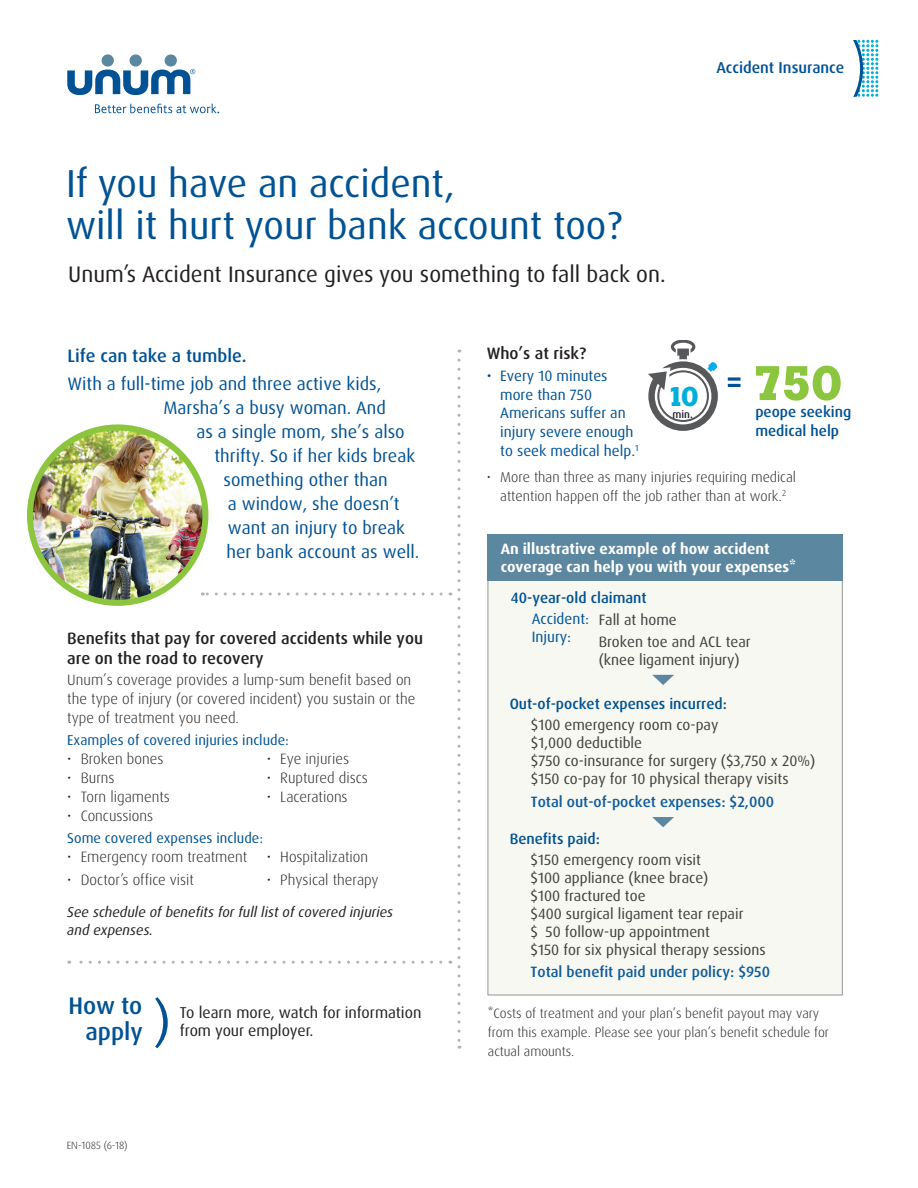
<style>
.page{position:relative;width:918px;height:1188px;background:#fff}
.page>*{position:absolute;margin:0;border:0;box-sizing:border-box;transform-origin:0 0}
.t1{font:39px/42px "Dax Pro";color:#005294}
.t2{font:700 27px "Boton";color:#00aedc}
.t3{font:500 24px/25.5px "Dax Pro";color:#005294;text-align:right}
.t4{font:22.5px "Dax Pro";color:#231f20}
.t5{font:18px "Dax Pro";color:#005294}
.t6{font:500 18px "Dax Pro";color:#005294}
.t7{font:500 16.5px/20.2px "Dax Pro";color:#231f20}
.t8{font:15.75px/18.8px "Dax Pro";color:#231f20}
.t9{font:500 15.75px "Dax Pro";color:#005294}
.t10{font:15px/18px "Dax Pro";color:#3e3e3f}
.t11{font:300 15px/18.8px "Dax Pro";color:#231f20}
.t12{font:15px/18.8px "Dax Pro";color:#005294}
.t13{font:500 15px/18.8px "Dax Pro";color:#005294}
.t14{font:700 15px/18.8px "Dax Pro";color:#fff}
.t15{font:500 15px "Dax Pro";color:#105c9c}
.t16{font:300 14.25px/18.8px "Dax Pro";color:#231f20;text-align:center}
.t17{font:italic 14.25px/18px "Dax Pro";color:#231f20}
.t18{font:14.25px "Dax Pro";color:#005294}
.t19{font:300 13.5px/18.8px "Dax Pro";color:#231f20}
.t20{font:300 10.5px "Dax Pro";color:#231f20}
.t21{font:500 10.5px "Dax Pro";color:#231f20}
.s1{color:#004a8c}
.s2{font-size:15px}
</style>
<div class="page">
<div style="left:102px;top:54px;width:12px;height:13px;background:#5c87a1;border-radius:50%"></div>
<div style="left:130px;top:54px;width:12px;height:13px;background:#5c87a1;border-radius:50%"></div>
<div style="left:165px;top:54px;width:12px;height:13px;background:#5c87a1;border-radius:50%"></div>
<svg style="left:67px;top:69px;width:128px;height:26px"></svg>
<svg style="left:95px;top:104px;width:124px;height:9px"></svg>
<svg style="left:458px;top:360px;width:2px;height:689px"></svg>
<svg style="left:205px;top:592px;width:236px;height:4px"></svg>
<div style="left:488px;top:544px;width:355px;height:451px;background:#f7f8f1;border:1px solid #939598"></div>
<div style="left:487px;top:534px;width:356px;height:46px;background:#5c87a1"></div>
<svg style="left:652px;top:675px;width:22px;height:10px"></svg>
<svg style="left:652px;top:817px;width:22px;height:10px"></svg>
<svg style="left:853px;top:40px;width:25px;height:57px"></svg>
<svg style="left:155px;top:997px;width:13px;height:51px"></svg>
<img style="left:30px;top:431px;width:175px;height:169px">
<div style="left:27px;top:424px;width:181px;height:182px;border:6px solid #8bc63e;border-radius:50%"></div>
<svg style="left:648px;top:340px;width:70px;height:91px"></svg>
<svg style="left:728px;top:377px;width:13px;height:4px"></svg>
<svg style="left:728px;top:384px;width:13px;height:3px"></svg>
<svg style="left:756px;top:366px;width:85px;height:35px"></svg>
<svg style="left:69px;top:961px;width:372px;height:3px"></svg>
<h1 class="t1" style="left:66px;top:163px;width:558px">If you have an accident,<br>will it hurt your bank account too?</h1>
<h3 class="t4" style="left:68px;top:260px;width:599px">Unum’s Accident Insurance gives you something to fall back on.</h3>
<p class="t9" style="left:716px;top:58px;width:129px">Accident Insurance</p>
<p class="t6" style="left:68px;top:344px;width:181px">Life can take a tumble.</p>
<p class="t5" style="left:68px;top:373px;width:315px">With a full-time job and three active kids,</p>
<p class="t5" style="left:163px;top:397px;width:224px">Marsha’s a busy woman. And</p>
<p class="t5" style="left:196px;top:421px;width:210px">as a single mom, she’s also</p>
<p class="t5" style="left:214px;top:445px;width:202px">thrifty. So if her kids break</p>
<p class="t5" style="left:223px;top:469px;width:166px">something other than</p>
<p class="t5" style="left:228px;top:493px;width:173px">a window, she doesn’t</p>
<p class="t5" style="left:228px;top:517px;width:178px">want an injury to break</p>
<p class="t5" style="left:226px;top:541px;width:194px">her bank account as well.</p>
<p class="t7" style="left:67px;top:628px;width:357px">Benefits that pay for covered accidents while you are on the road to recovery</p>
<p class="t11" style="left:67px;top:671px;width:350px">Unum’s coverage provides a lump-sum benefit based on the type of injury (or covered incident) you sustain or the type of treatment you need.</p>
<p class="t18" style="left:67px;top:731px;width:223px">Examples of covered injuries include:</p>
<p class="t11" style="left:67px;top:749px;width:98px">• Broken bones</p>
<p class="t11" style="left:267px;top:749px;width:84px">• Eye injuries</p>
<p class="t11" style="left:67px;top:768px;width:49px">• Burns</p>
<p class="t11" style="left:267px;top:768px;width:103px">• Ruptured discs</p>
<p class="t11" style="left:67px;top:788px;width:104px">• Torn ligaments</p>
<p class="t11" style="left:267px;top:788px;width:82px">• Lacerations</p>
<p class="t11" style="left:67px;top:806px;width:87px">• Concussions</p>
<p class="t18" style="left:67px;top:829px;width:197px">Some covered expenses include:</p>
<p class="t11" style="left:67px;top:847px;width:181px">• Emergency room treatment</p>
<p class="t11" style="left:267px;top:847px;width:103px">• Hospitalization</p>
<p class="t11" style="left:67px;top:871px;width:128px">• Doctor’s office visit</p>
<p class="t11" style="left:267px;top:871px;width:113px">• Physical therapy</p>
<p class="t17" style="left:67px;top:903px;width:327px">See schedule of benefits for full list of covered injuries and expenses.</p>
<h3 class="t3" style="left:68px;top:993px;width:76px">How to apply</h3>
<p class="t8" style="left:180px;top:1003px;width:243px">To learn more, watch for information from your employer.</p>
<p class="t20" style="left:67px;top:1138px;width:62px">EN-1085 (6-18)</p>
<p class="t7" style="left:487px;top:344px;width:101px">Who’s at risk?</p>
<p class="t12" style="left:500px;top:366px;width:140px;text-indent:-14px"><span class="s1">•</span> Every 10 minutes more than 750<br>Americans suffer an injury severe enough to seek medical help.<sup>1</sup></p>
<p class="t16" style="left:487px;top:468px;width:311px">• More than three as many injuries requiring medical attention happen off the job rather than at work<span class="s2">.</span><sup>2</sup></p>
<h2 class="t2" style="left:667px;top:380px;width:33px">10</h2>
<p class="t21" style="left:673px;top:407px;width:22px">min.</p>
<p class="t13" style="left:755px;top:403px;width:98px">peope seeking medical help</p>
<p class="t14" style="left:501px;top:539px;width:297px">An illustrative example of how accident coverage can help you with your expenses*</p>
<p class="t10" style="left:599px;top:609px;width:154px;line-height:22.4px">Fall at home<br>Broken toe and ACL tear</p>
<p class="t10" style="left:599px;top:651px;width:142px">(knee ligament injury)</p>
<p class="t13" style="left:511px;top:589px;width:137px">40-year-old claimant</p>
<p class="t12" style="left:532px;top:609px;width:59px">Accident:<br>Injury:</p>
<p class="t13" style="left:510px;top:694px;width:219px">Out-of-pocket expenses incurred:</p>
<p class="t10" style="left:531px;top:715px;width:286px">$100 emergency room co-pay<br>$1,000 deductible<br>$750 co-insurance for surgery ($3,750 x 20%) $150 co-pay for 10 physical therapy visits</p>
<p class="t15" style="left:531px;top:792px;width:245px">Total out-of-pocket expenses: $2,000</p>
<p class="t13" style="left:510px;top:830px;width:92px">Benefits paid:</p>
<p class="t10" style="left:531px;top:851px;width:237px">$150 emergency room visit<br>$100 appliance (knee brace)<br>$100 fractured toe<br>$400 surgical ligament tear repair<br>$ 50 follow-up appointment<br>$150 for six physical therapy sessions</p>
<p class="t15" style="left:531px;top:962px;width:241px">Total benefit paid under policy: $950</p>
<p class="t19" style="left:488px;top:1004px;width:343px">*Costs of treatment and your plan’s benefit payout may vary from this example. Please see your plan’s benefit schedule for actual amounts.</p>
</div>
